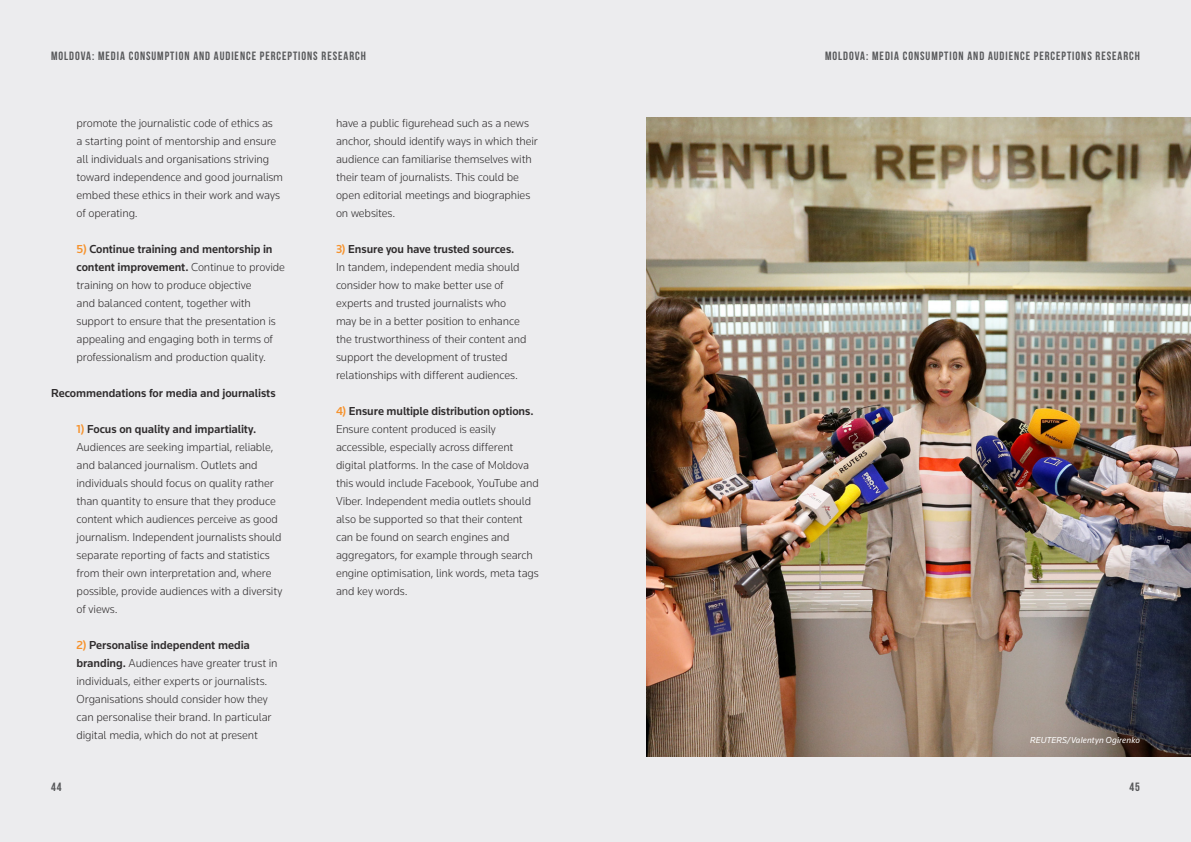
<style>
.page{position:relative;width:1191px;height:842px;background:#ececee}
.page>*{position:absolute;margin:0;border:0;box-sizing:border-box;transform-origin:0 0}
.t1{font:300 12px/18px "Knowledge";letter-spacing:-.01em;color:#2e2b2c}
.t2{font:12px "Bebas Neue";letter-spacing:.08em;color:#57585a}
.t3{font:500 12px "Knowledge";letter-spacing:-.005em;color:#2e2b2c}
.t4{font:italic 9px "Knowledge";letter-spacing:.015em;color:#fff}
.s1{font-weight:500;color:#f6922c}
.s2{font-weight:500}
</style>
<div class="page">
<img style="left:646px;top:118px;width:545px;height:639px">
<p class="t2" style="left:51px;top:49px;width:316px">MOLDOVA: MEDIA CONSUMPTION AND AUDIENCE PERCEPTIONS RESEARCH</p>
<p class="t2" style="left:825px;top:49px;width:316px">MOLDOVA: MEDIA CONSUMPTION AND AUDIENCE PERCEPTIONS RESEARCH</p>
<p class="t1" style="left:77px;top:114px;width:208px">promote the journalistic code of ethics as<br>a starting point of mentorship and ensure all individuals and organisations striving toward independence and good journalism embed these ethics in their work and ways of operating.</p>
<p class="t1" style="left:77px;top:240px;width:210px"><span class="s1">5)</span> <span class="s2">Continue training and mentorship in content improvement.</span> Continue to provide training on how to produce objective<br>and balanced content, together with support to ensure that the presentation is appealing and engaging both in terms of professionalism and production quality.</p>
<p class="t3" style="left:51px;top:386px;width:226px">Recommendations for media and journalists</p>
<p class="t1" style="left:77px;top:420px;width:207px"><span class="s1">1)</span> <span class="s2">Focus on quality and impartiality.<br></span>Audiences are seeking impartial, reliable, and balanced journalism. Outlets and individuals should focus on quality rather than quantity to ensure that they produce content which audiences perceive as good journalism. Independent journalists should separate reporting of facts and statistics from their own interpretation and, where possible, provide audiences with a diversity of views.</p>
<p class="t1" style="left:77px;top:636px;width:203px"><span class="s1">2)</span> <span class="s2">Personalise independent media branding.</span> Audiences have greater trust in individuals, either experts or journalists.<br>Organisations should consider how they can personalise their brand. In particular digital media, which do not at present</p>
<p class="t1" style="left:336px;top:114px;width:203px">have a public figurehead such as a news anchor, should identify ways in which their audience can familiarise themselves with their team of journalists. This could be open editorial meetings and biographies on websites.</p>
<p class="t1" style="left:336px;top:240px;width:192px"><span class="s1">3)</span> <span class="s2">Ensure you have trusted sources.<br></span>In tandem, independent media should consider how to make better use of experts and trusted journalists who may be in a better position to enhance the trustworthiness of their content and support the development of trusted relationships with different audiences.</p>
<p class="t1" style="left:336px;top:402px;width:204px"><span class="s1">4)</span> <span class="s2">Ensure multiple distribution options.<br></span>Ensure content produced is easily accessible, especially across different digital platforms. In the case of Moldova this would include Facebook, YouTube and Viber. Independent media outlets should also be supported so that their content can be found on search engines and aggregators, for example through search engine optimisation, link words, meta tags and key words.</p>
<p class="t4" style="left:1030px;top:734px;width:111px">REUTERS/Valentyn Ogirenko</p>
<p class="t2" style="left:51px;top:780px;width:12px">44</p>
<p class="t2" style="left:1129px;top:780px;width:12px">45</p>
</div>
